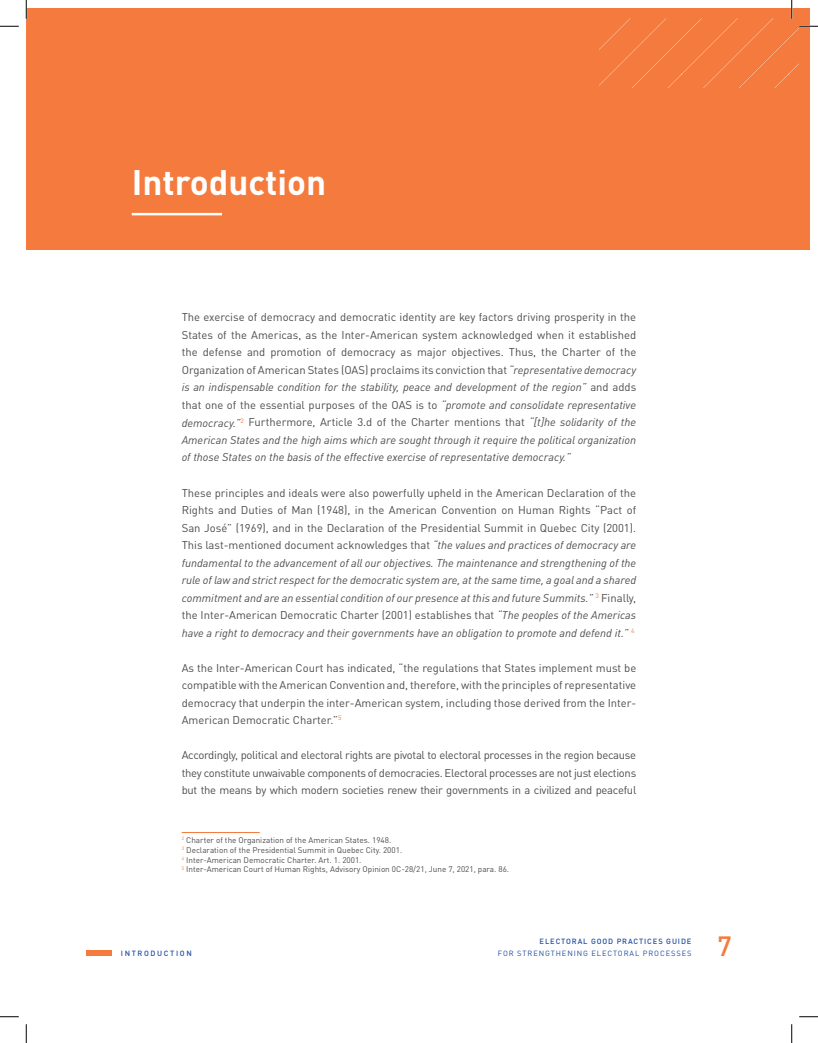
<style>
.page{position:relative;width:818px;height:1043px;background:#fff}
.page>*{position:absolute;margin:0;border:0;box-sizing:border-box;transform-origin:0 0}
.t1{font:700 35px "DIN Pro";color:#fff}
.t2{font:500 27.5px "DIN Pro";color:#f47b3d}
.t3{font:11.25px/17.5px "DIN Pro";color:#4b4c4d;text-align:justify}
.t4{font:italic 11.25px/17.5px "DIN Pro";color:#4b4c4d;text-align:justify}
.t5{font:8.12px/9.8px "DIN Pro";color:#4b4c4d}
.t6{font:7.5px "DIN Pro";letter-spacing:.12em;color:#1e4ca0}
.t7{font:500 7.5px "DIN Pro";letter-spacing:.12em;color:#1e4ca0}
.t8{font:500 7.5px "DIN Pro";letter-spacing:.22em;color:#1e4ca0}
.s1{font-style:italic}
.s2{font-style:normal}
</style>
<div class="page">
<div style="left:86px;top:950px;width:26px;height:5px;background:#f47b3d"></div>
<div style="left:26px;top:9px;width:783px;height:241px;background:#f47b3d"></div>
<hr style="left:132px;top:213px;width:90px;height:2px;background:#fff">
<hr style="left:182px;top:832px;width:78px;height:1px;background:#f47b3d">
<svg style="left:0;top:25px;width:19px;height:2px"></svg>
<svg style="left:0;top:1016px;width:19px;height:1px"></svg>
<svg style="left:799px;top:1016px;width:19px;height:1px"></svg>
<svg style="left:25px;top:0;width:2px;height:19px"></svg>
<svg style="left:25px;top:1024px;width:2px;height:18px"></svg>
<svg style="left:599px;top:0;width:219px;height:88px"></svg>
<svg style="left:791px;top:1024px;width:1px;height:18px"></svg>
<h1 class="t1" style="left:132px;top:153px;width:196px">Introduction</h1>
<p class="t3" style="left:182px;top:307px;width:456px">The exercise of democracy and democratic identity are key factors driving prosperity in the States of the Americas, as the Inter-American system acknowledged when it established the defense and promotion of democracy as major objectives. Thus, the Charter of the Organization of American States (OAS) proclaims its conviction that <span class="s1">“representative democracy is an indispensable condition for the stability, peace and development of the region”</span> and adds that one of the essential purposes of the OAS is to <span class="s1">“promote and consolidate representative democracy.”</span><sup>2</sup> Furthermore, Article 3.d of the Charter mentions that <span class="s1">“[t]he solidarity of the American States and the high aims which are sought through it require the political organization of those States on the basis of the effective exercise of representative democracy.”</span></p>
<p class="t4" style="left:182px;top:482px;width:456px"><span class="s2">These principles and ideals were also powerfully upheld in the American Declaration of the Rights and Duties of Man (1948), in the American Convention on Human Rights “Pact of San José” (1969), and in the Declaration of the Presidential Summit in Quebec City (2001).<br>This last-mentioned document acknowledges that</span> “the values and practices of democracy are fundamental to the advancement of all our objectives. The maintenance and strengthening of the rule of law and strict respect for the democratic system are, at the same time, a goal and a shared commitment and are an essential condition of our presence at this and future Summits.” <sup>3</sup> <span class="s2">Finally, the Inter-American Democratic Charter (2001) establishes that</span> “The peoples of the Americas have a right to democracy and their governments have an obligation to promote and defend it.” <sup>4</sup></p>
<p class="t3" style="left:182px;top:657px;width:456px">As the Inter-American Court has indicated, “the regulations that States implement must be compatible with the American Convention and, therefore, with the principles of representative democracy that underpin the inter-American system, including those derived from the Inter-American Democratic Charter.”<sup>5</sup></p>
<p class="t3" style="left:182px;top:745px;width:456px">Accordingly, political and electoral rights are pivotal to electoral processes in the region because they constitute unwaivable components of democracies. Electoral processes are not just elections but the means by which modern societies renew their governments in a civilized and peaceful</p>
<p class="t5" style="left:182px;top:834px;width:329px"><sup>2</sup> Charter of the Organization of the American States. 1948.<br><sup>3</sup> Declaration of the Presidential Summit in Quebec City. 2001.<br><sup>4</sup> Inter-American Democratic Charter. Art. 1. 2001.<br><sup>5</sup> Inter-American Court of Human Rights, Advisory Opinion 0C-28/21, June 7, 2021, para. 86.</p>
<p class="t7" style="left:539px;top:934px;width:153px">ELECTORAL GOOD PRACTICES GUIDE</p>
<p class="t8" style="left:121px;top:947px;width:72px">INTRODUCTION</p>
<p class="t6" style="left:498px;top:947px;width:195px">FOR STRENGTHENING ELECTORAL PROCESSES</p>
<h2 class="t2" style="left:717px;top:923px;width:15px">7</h2>
</div>
